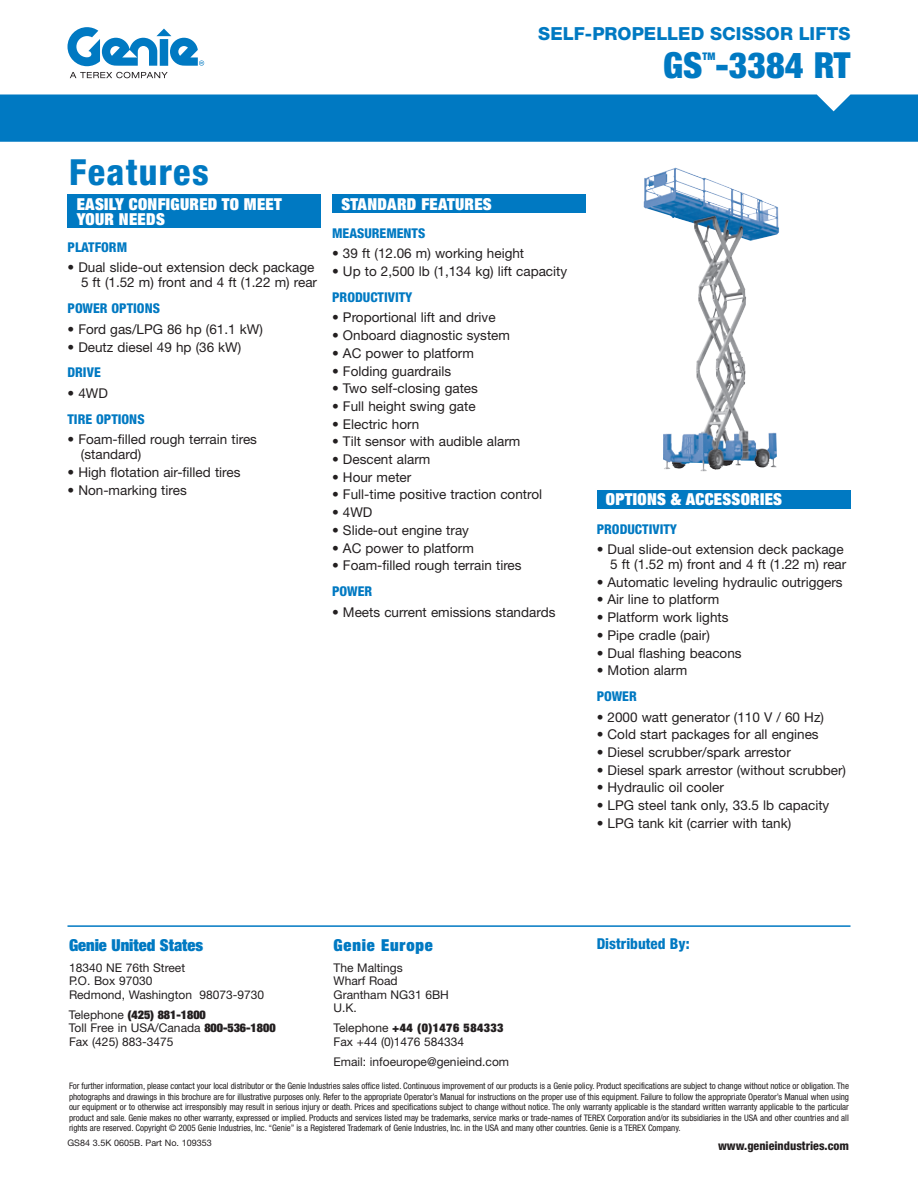
<style>
.page{position:relative;width:918px;height:1188px;background:#fff}
.page>*{position:absolute;margin:0;border:0;box-sizing:border-box;transform-origin:0 0}
.t1{font:900 condensed 36px "Helvetica Neue LT Std";color:#0079c2}
.t2{font:800 condensed 36px "Helvetica Neue LT Std";letter-spacing:.04em;color:#0079c2}
.t3{font:800 18px "Helvetica Neue LT Std";letter-spacing:.005em;color:#0079c2}
.t4{font:900 condensed 16.5px/15px "Helvetica Neue LT Std";letter-spacing:.02em;color:#fff}
.t5{font:900 condensed 16.5px "Helvetica Neue LT Std";color:#0079c2}
.t6{font:900 condensed 16.5px "Helvetica Neue LT Std";letter-spacing:.05em;color:#0079c2}
.t7{font:800 condensed 15px "Helvetica Neue LT Std";color:#0079c2}
.t8{font:13.5px/15px "Helvetica Neue LT Std";color:#231f20;text-align:right}
.t9{font:800 condensed 13.5px "Helvetica Neue LT Std";color:#0079c2}
.t10{font:12px/13.5px "Helvetica Neue LT Std";color:#231f20}
.t11{font:800 condensed 12px "Helvetica Neue LT Std";color:#231f20}
.t12{font:900 condensed 10.5px "Helvetica Neue LT Std";color:#0079c2}
.t13{font:condensed 9px/10.5px "Helvetica Neue LT Std";letter-spacing:-.005em;color:#231f20;text-align:justify}
.t14{font:9px "Helvetica Neue LT Std";color:#231f20}
.s1{font-weight:900;font-stretch:condensed}
</style>
<div class="page">
<div style="left:67px;top:194px;width:254px;height:34px;background:#0079c2"></div>
<div style="left:597px;top:490px;width:253px;height:19px;background:#0079c2"></div>
<div style="left:0;top:94px;width:918px;height:48px;background:#0079c2"></div>
<hr style="left:68px;top:925px;width:782px;height:2px;background:#0079c2">
<div style="left:332px;top:194px;width:254px;height:19px;background:#0079c2"></div>
<svg style="left:70px;top:72px;width:98px;height:6px"></svg>
<svg style="left:68px;top:27px;width:136px;height:39px"></svg>
<img style="left:644px;top:168px;width:135px;height:299px">
<h2 class="t3" style="left:538px;top:23px;width:314px">SELF-PROPELLED SCISSOR LIFTS</h2>
<h1 class="t1" style="left:663px;top:43px;width:189px">GS -3384 RT</h1>
<p class="t12" style="left:703px;top:50px;width:14px">TM</p>
<h1 class="t2" style="left:69px;top:150px;width:141px">Features</h1>
<p class="t4" style="left:77px;top:196px;width:207px">EASILY CONFIGURED TO MEET<br>YOUR NEEDS</p>
<p class="t9" style="left:68px;top:239px;width:61px">PLATFORM</p>
<p class="t8" style="left:68px;top:260px;width:251px">• Dual slide-out extension deck package<br>5 ft (1.52 m) front and 4 ft (1.22 m) rear</p>
<p class="t9" style="left:68px;top:300px;width:94px">POWER OPTIONS</p>
<p class="t8" style="left:68px;top:321px;width:197px">• Ford gas/LPG 86 hp (61.1 kW)</p>
<p class="t8" style="left:68px;top:339px;width:175px">• Deutz diesel 49 hp (36 kW)</p>
<p class="t9" style="left:68px;top:364px;width:35px">DRIVE</p>
<p class="t8" style="left:68px;top:385px;width:42px">• 4WD</p>
<p class="t9" style="left:68px;top:411px;width:79px">TIRE OPTIONS</p>
<p class="t8" style="left:81px;top:432px;width:178px;text-align:left;text-indent:-13px">• Foam-filled rough terrain tires (standard)</p>
<p class="t8" style="left:67px;top:464px;width:175px">• High flotation air-filled tires</p>
<p class="t8" style="left:67px;top:482px;width:121px">• Non-marking tires</p>
<p class="t4" style="left:341px;top:196px;width:152px">STANDARD FEATURES</p>
<p class="t9" style="left:332px;top:225px;width:95px">MEASUREMENTS</p>
<p class="t8" style="left:332px;top:246px;width:194px">• 39 ft (12.06 m) working height</p>
<p class="t8" style="left:332px;top:264px;width:237px">• Up to 2,500 lb (1,134 kg) lift capacity</p>
<p class="t9" style="left:332px;top:289px;width:82px">PRODUCTIVITY</p>
<p class="t8" style="left:332px;top:310px;width:165px">• Proportional lift and drive</p>
<p class="t8" style="left:332px;top:328px;width:179px">• Onboard diagnostic system</p>
<p class="t8" style="left:332px;top:345px;width:143px">• AC power to platform</p>
<p class="t8" style="left:332px;top:363px;width:121px">• Folding guardrails</p>
<p class="t8" style="left:332px;top:381px;width:147px">• Two self-closing gates</p>
<p class="t8" style="left:332px;top:398px;width:145px">• Full height swing gate</p>
<p class="t8" style="left:332px;top:416px;width:89px">• Electric horn</p>
<p class="t8" style="left:332px;top:434px;width:190px">• Tilt sensor with audible alarm</p>
<p class="t8" style="left:332px;top:452px;width:100px">• Descent alarm</p>
<p class="t8" style="left:332px;top:469px;width:81px">• Hour meter</p>
<p class="t8" style="left:332px;top:487px;width:212px">• Full-time positive traction control</p>
<p class="t8" style="left:332px;top:505px;width:42px">• 4WD</p>
<p class="t8" style="left:332px;top:522px;width:138px">• Slide-out engine tray</p>
<p class="t8" style="left:332px;top:540px;width:143px">• AC power to platform</p>
<p class="t8" style="left:332px;top:558px;width:191px">• Foam-filled rough terrain tires</p>
<p class="t9" style="left:332px;top:583px;width:42px">POWER</p>
<p class="t8" style="left:332px;top:604px;width:225px">• Meets current emissions standards</p>
<p class="t4" style="left:606px;top:492px;width:178px">OPTIONS &amp; ACCESSORIES</p>
<p class="t9" style="left:597px;top:520px;width:82px">PRODUCTIVITY</p>
<p class="t8" style="left:597px;top:542px;width:251px">• Dual slide-out extension deck package<br>5 ft (1.52 m) front and 4 ft (1.22 m) rear</p>
<p class="t8" style="left:597px;top:574px;width:248px">• Automatic leveling hydraulic outriggers</p>
<p class="t8" style="left:597px;top:592px;width:124px">• Air line to platform</p>
<p class="t8" style="left:597px;top:610px;width:133px">• Platform work lights</p>
<p class="t8" style="left:597px;top:627px;width:115px">• Pipe cradle (pair)</p>
<p class="t8" style="left:597px;top:645px;width:146px">• Dual flashing beacons</p>
<p class="t8" style="left:597px;top:663px;width:92px">• Motion alarm</p>
<p class="t9" style="left:597px;top:688px;width:42px">POWER</p>
<p class="t8" style="left:597px;top:709px;width:229px">• 2000 watt generator (110 V / 60 Hz)</p>
<p class="t8" style="left:597px;top:727px;width:224px">• Cold start packages for all engines</p>
<p class="t8" style="left:597px;top:745px;width:196px">• Diesel scrubber/spark arrestor</p>
<p class="t8" style="left:597px;top:762px;width:251px">• Diesel spark arrestor (without scrubber)</p>
<p class="t8" style="left:597px;top:780px;width:129px">• Hydraulic oil cooler</p>
<p class="t8" style="left:597px;top:798px;width:234px">• LPG steel tank only, 33.5 lb capacity</p>
<p class="t8" style="left:597px;top:815px;width:196px">• LPG tank kit (carrier with tank)</p>
<p class="t5" style="left:69px;top:935px;width:136px">Genie United States</p>
<p class="t10" style="left:69px;top:960px;width:197px">18340 NE 76th Street<br>P.O. Box 97030<br>Redmond, Washington 98073-9730</p>
<p class="t10" style="left:69px;top:1008px;width:208px">Telephone <span class="s1">(425) 881-1800<br></span>Toll Free in USA/Canada <span class="s1">800-536-1800<br></span>Fax (425) 883-3475</p>
<p class="t6" style="left:334px;top:935px;width:101px">Genie Europe</p>
<p class="t10" style="left:334px;top:960px;width:117px">The Maltings<br>Wharf Road<br>Grantham NG31 6BH<br>U.K.</p>
<p class="t10" style="left:334px;top:1021px;width:171px">Telephone <span class="s1">+44 (0)1476 584333<br></span>Fax +44 (0)1476 584334</p>
<p class="t10" style="left:334px;top:1055px;width:177px">Email: infoeurope@genieind.com</p>
<p class="t7" style="left:597px;top:934px;width:94px">Distributed By:</p>
<p class="t13" style="left:69px;top:1081px;width:782px">For further information, please contact your local distributor or the Genie Industries sales office listed. Continuous improvement of our products is a Genie policy. Product specifications are subject to change without notice or obligation. The photographs and drawings in this brochure are for illustrative purposes only. Refer to the appropriate Operator’s Manual for instructions on the proper use of this equipment. Failure to follow the appropriate Operator’s Manual when using our equipment or to otherwise act irresponsibly may result in serious injury or death. Prices and specifications subject to change without notice. The only warranty applicable is the standard written warranty applicable to the particular product and sale. Genie makes no other warranty, expressed or implied. Products and services listed may be trademarks, service marks or trade-names of TEREX Corporation and/or its subsidiaries in the USA and other countries and all rights are reserved. Copyright © 2005 Genie Industries, Inc. “Genie” is a Registered Trademark of Genie Industries, Inc. in the USA and many other countries. Genie is a TEREX Company.</p>
<p class="t14" style="left:68px;top:1138px;width:146px">GS84 3.5K 0605B. Part No. 109353</p>
<p class="t11" style="left:718px;top:1138px;width:132px">www.genieindustries.com</p>
</div>
